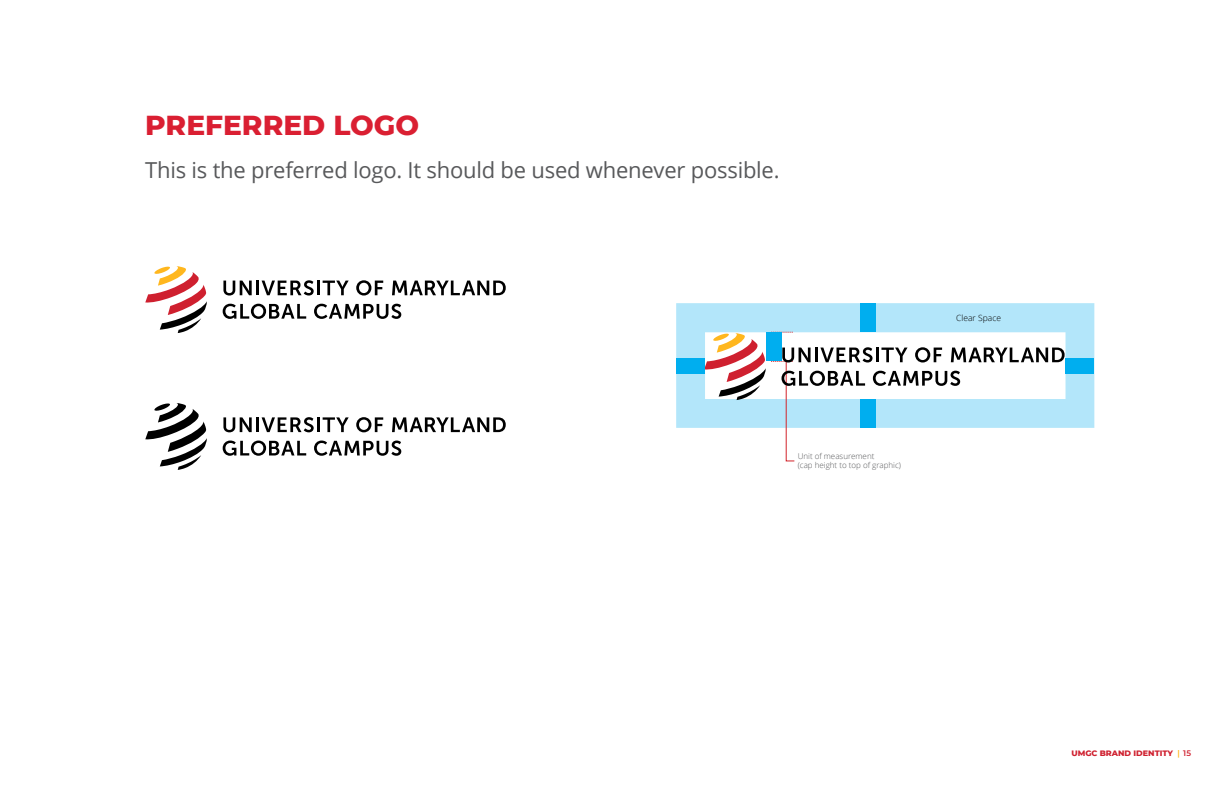
<style>
.page{position:relative;width:1224px;height:792px;background:#fff}
.page>*{position:absolute;margin:0;border:0;box-sizing:border-box;transform-origin:0 0}
.t1{font:800 28px "Montserrat";color:#da1f32}
.t2{font:22px "Open Sans";letter-spacing:-.01em;color:#58595b}
.t3{font:300 8.5px "Open Sans";color:#000}
.t4{font:300 8px/9.6px "Open Sans";color:#58595b}
.t5{font:800 8px "Montserrat";color:#cf202f}
.s1{font-weight:600;color:#ffb71e}
.s2{font-weight:600}
</style>
<div class="page">
<div style="left:676px;top:303px;width:418px;height:125px;background:#b3e6fa"></div>
<svg style="left:223px;top:281px;width:29px;height:15px"></svg>
<hr style="left:256px;top:281px;width:3px;height:14px;background:#000">
<svg style="left:262px;top:280px;width:52px;height:16px"></svg>
<hr style="left:317px;top:281px;width:3px;height:14px;background:#000">
<svg style="left:323px;top:281px;width:26px;height:14px"></svg>
<svg style="left:356px;top:280px;width:27px;height:16px"></svg>
<svg style="left:392px;top:281px;width:114px;height:14px"></svg>
<svg style="left:223px;top:304px;width:83px;height:15px"></svg>
<svg style="left:314px;top:304px;width:87px;height:15px"></svg>
<svg style="left:145px;top:266px;width:62px;height:67px"></svg>
<svg style="left:223px;top:417px;width:29px;height:15px"></svg>
<hr style="left:256px;top:417px;width:3px;height:15px;background:#000">
<svg style="left:262px;top:417px;width:52px;height:15px"></svg>
<hr style="left:317px;top:417px;width:3px;height:15px;background:#000">
<svg style="left:323px;top:417px;width:26px;height:15px"></svg>
<svg style="left:356px;top:417px;width:27px;height:15px"></svg>
<svg style="left:392px;top:417px;width:114px;height:15px"></svg>
<svg style="left:223px;top:441px;width:83px;height:15px"></svg>
<svg style="left:314px;top:441px;width:87px;height:15px"></svg>
<svg style="left:145px;top:403px;width:62px;height:67px"></svg>
<svg style="left:704px;top:332px;width:361px;height:129px"></svg>
<div style="left:766px;top:332px;width:16px;height:29px;background:#00aeef"></div>
<div style="left:860px;top:303px;width:15px;height:29px;background:#00aeef"></div>
<div style="left:860px;top:399px;width:15px;height:29px;background:#00aeef"></div>
<div style="left:1066px;top:358px;width:28px;height:15px;background:#00aeef"></div>
<div style="left:676px;top:358px;width:29px;height:15px;background:#00aeef"></div>
<p class="t1" style="left:145px;top:105px;width:275px">PREFERRED LOGO</p>
<p class="t2" style="left:145px;top:155px;width:636px">This is the preferred logo. It should be used whenever possible.</p>
<p class="t4" style="left:798px;top:451px;width:105px">Unit of measurement<br>(cap height to top of graphic)</p>
<p class="t3" style="left:956px;top:312px;width:46px">Clear Space</p>
<p class="t5" style="left:1072px;top:747px;width:121px">UMGC BRAND IDENTITY <span class="s1">|</span> <span class="s2">15</span></p>
</div>
